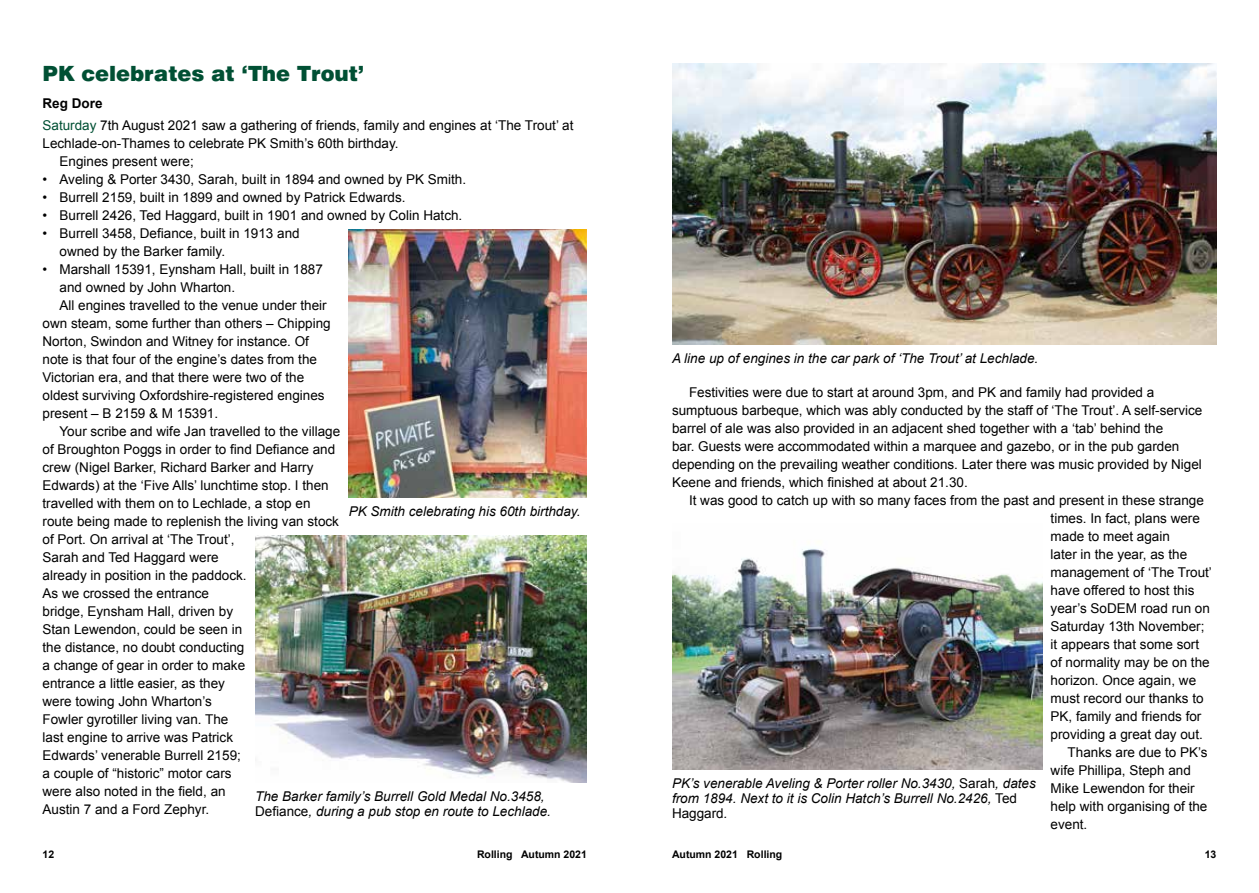
<style>
.page{position:relative;width:1259px;height:893px;background:#fff}
.page>*{position:absolute;margin:0;border:0;box-sizing:border-box;transform-origin:0 0}
.t1{font:900 21px "Swiss 721 BT";color:#005034}
.t2{font:13.5px/18px "Arial";color:#000}
.t3{font:italic 13.5px/15px "Arial";color:#000}
.t4{font:700 10.5px "Arial";color:#000}
.s1{font-weight:700}
.s2{color:#005034}
.s3{font-style:normal}
</style>
<div class="page">
<img style="left:349px;top:230px;width:238px;height:267px">
<img style="left:672px;top:64px;width:544px;height:280px">
<img style="left:255px;top:536px;width:332px;height:246px">
<img style="left:672px;top:548px;width:370px;height:222px">
<h1 class="t1" style="left:43px;top:60px;width:323px">PK celebrates at ‘The Trout’</h1>
<p class="t2" style="left:43px;top:92px;width:532px;line-height:22.2px"><span class="s1">Reg Dore<br></span><span class="s2">Saturday</span> 7th August 2021 saw a gathering of friends, family and engines at ‘The Trout’ at</p>
<p class="t2" style="left:60px;top:135px;width:340px;text-indent:-17px">Lechlade-on-Thames to celebrate PK Smith’s 60th birthday.<br>Engines present were;</p>
<p class="t2" style="left:43px;top:171px;width:425px">• Aveling &amp; Porter 3430, Sarah, built in 1894 and owned by PK Smith.</p>
<p class="t2" style="left:43px;top:189px;width:364px">• Burrell 2159, built in 1899 and owned by Patrick Edwards.</p>
<p class="t2" style="left:43px;top:207px;width:421px">• Burrell 2426, Ted Haggard, built in 1901 and owned by Colin Hatch.</p>
<p class="t2" style="left:60px;top:225px;width:242px;text-indent:-17px">• Burrell 3458, Defiance, built in 1913 and owned by the Barker family.</p>
<p class="t2" style="left:43px;top:261px;width:282px">• Marshall 15391, Eynsham Hall, built in 1887</p>
<p class="t2" style="left:60px;top:279px;width:177px">and owned by John Wharton.</p>
<p class="t2" style="left:60px;top:297px;width:269px">All engines travelled to the venue under their</p>
<p class="t2" style="left:43px;top:315px;width:290px">own steam, some further than others – Chipping</p>
<p class="t2" style="left:43px;top:333px;width:268px">Norton, Swindon and Witney for instance. Of</p>
<p class="t2" style="left:43px;top:351px;width:276px">note is that four of the engine’s dates from the</p>
<p class="t2" style="left:43px;top:369px;width:263px">Victorian era, and that there were two of the</p>
<p class="t2" style="left:43px;top:387px;width:284px">oldest surviving Oxfordshire-registered engines</p>
<p class="t2" style="left:43px;top:405px;width:177px">present – B 2159 &amp; M 15391.</p>
<p class="t2" style="left:60px;top:423px;width:282px">Your scribe and wife Jan travelled to the village</p>
<p class="t2" style="left:43px;top:441px;width:294px">of Broughton Poggs in order to find Defiance and</p>
<p class="t2" style="left:43px;top:459px;width:272px">crew (Nigel Barker, Richard Barker and Harry</p>
<p class="t2" style="left:43px;top:477px;width:288px">Edwards) at the ‘Five Alls’ lunchtime stop. I then</p>
<p class="t2" style="left:43px;top:495px;width:269px">travelled with them on to Lechlade, a stop en</p>
<p class="t2" style="left:43px;top:513px;width:298px">route being made to replenish the living van stock</p>
<p class="t2" style="left:43px;top:531px;width:194px">of Port. On arrival at ‘The Trout’,</p>
<p class="t2" style="left:43px;top:549px;width:178px">Sarah and Ted Haggard were</p>
<p class="t2" style="left:43px;top:567px;width:206px">already in position in the paddock.</p>
<p class="t2" style="left:43px;top:585px;width:168px">As we crossed the entrance</p>
<p class="t2" style="left:43px;top:603px;width:192px">bridge, Eynsham Hall, driven by</p>
<p class="t2" style="left:43px;top:621px;width:201px">Stan Lewendon, could be seen in</p>
<p class="t2" style="left:43px;top:639px;width:203px">the distance, no doubt conducting</p>
<p class="t2" style="left:43px;top:657px;width:204px">a change of gear in order to make</p>
<p class="t2" style="left:43px;top:675px;width:184px">entrance a little easier, as they</p>
<p class="t2" style="left:43px;top:693px;width:171px">were towing John Wharton’s</p>
<p class="t2" style="left:43px;top:711px;width:187px">Fowler gyrotiller living van. The</p>
<p class="t2" style="left:43px;top:728px;width:192px">last engine to arrive was Patrick</p>
<p class="t2" style="left:43px;top:746px;width:200px">Edwards’ venerable Burrell 2159;</p>
<p class="t2" style="left:43px;top:764px;width:191px">a couple of “historic” motor cars</p>
<p class="t2" style="left:43px;top:782px;width:185px">were also noted in the field, an</p>
<p class="t2" style="left:43px;top:800px;width:168px">Austin 7 and a Ford Zephyr.</p>
<p class="t3" style="left:349px;top:504px;width:233px">PK Smith celebrating his 60th birthday.</p>
<p class="t3" style="left:255px;top:789px;width:297px">The Barker family’s Burrell Gold Medal No.3458,<br><span class="s3">Defiance</span>, during a pub stop en route to Lechlade.</p>
<p class="t3" style="left:672px;top:351px;width:368px">A line up of engines in the car park of ‘The Trout’ at Lechlade.</p>
<p class="t2" style="left:672px;top:383px;width:532px;text-indent:17px">Festivities were due to start at around 3pm, and PK and family had provided a sumptuous barbeque, which was ably conducted by the staff of ‘The Trout’. A self-service barrel of ale was also provided in an adjacent shed together with a ‘tab’ behind the<br>bar. Guests were accommodated within a marquee and gazebo, or in the pub garden depending on the prevailing weather conditions. Later there was music provided by Nigel Keene and friends, which finished at about 21.30.</p>
<p class="t2" style="left:689px;top:491px;width:516px">It was good to catch up with so many faces from the past and present in these strange</p>
<p class="t2" style="left:1050px;top:509px;width:151px">times. In fact, plans were</p>
<p class="t2" style="left:1050px;top:527px;width:121px">made to meet again</p>
<p class="t2" style="left:1050px;top:545px;width:138px">later in the year, as the</p>
<p class="t2" style="left:1050px;top:563px;width:163px">management of ‘The Trout’</p>
<p class="t2" style="left:1050px;top:581px;width:145px">have offered to host this</p>
<p class="t2" style="left:1050px;top:599px;width:161px">year’s SoDEM road run on</p>
<p class="t2" style="left:1050px;top:617px;width:155px">Saturday 13th November;</p>
<p class="t2" style="left:1050px;top:635px;width:150px">it appears that some sort</p>
<p class="t2" style="left:1050px;top:653px;width:161px">of normality may be on the</p>
<p class="t2" style="left:1050px;top:671px;width:147px">horizon. Once again, we</p>
<p class="t2" style="left:1050px;top:689px;width:155px">must record our thanks to</p>
<p class="t2" style="left:1050px;top:707px;width:152px">PK, family and friends for</p>
<p class="t2" style="left:1050px;top:725px;width:154px">providing a great day out.</p>
<p class="t2" style="left:1067px;top:743px;width:142px">Thanks are due to PK’s</p>
<p class="t2" style="left:1050px;top:761px;width:142px">wife Phillipa, Steph and</p>
<p class="t2" style="left:1050px;top:779px;width:146px">Mike Lewendon for their</p>
<p class="t2" style="left:1050px;top:797px;width:158px">help with organising of the</p>
<p class="t2" style="left:1050px;top:815px;width:38px">event.</p>
<p class="t3" style="left:672px;top:776px;width:365px">PK’s venerable Aveling &amp; Porter roller No.3430, <span class="s3">Sarah</span>, dates from 1894. Next to it is Colin Hatch’s Burrell No.2426, <span class="s3">Ted<br>Haggard</span>.</p>
<p class="t4" style="left:43px;top:847px;width:13px">12</p>
<p class="t4" style="left:477px;top:847px;width:111px">Rolling Autumn 2021</p>
<p class="t4" style="left:672px;top:847px;width:112px">Autumn 2021 Rolling</p>
<p class="t4" style="left:1204px;top:847px;width:13px">13</p>
</div>
